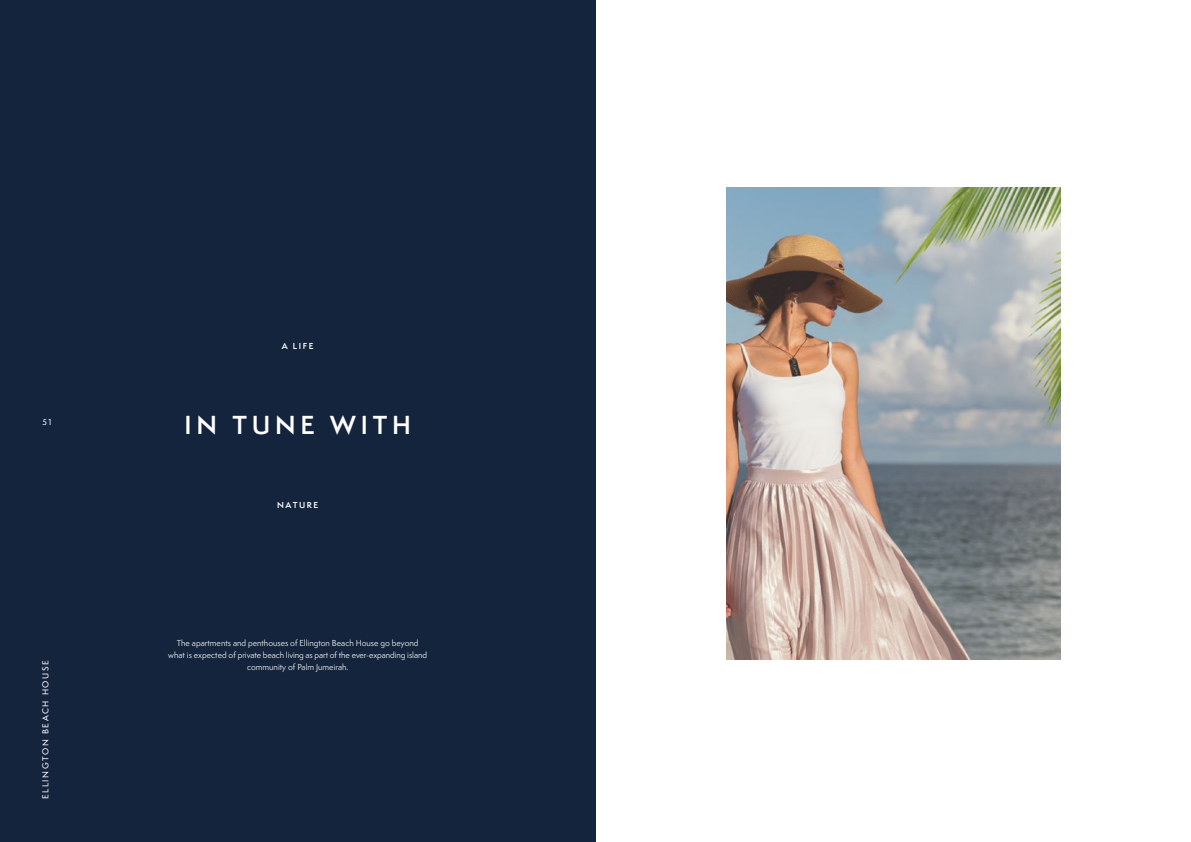
<style>
.page{position:relative;width:1191px;height:842px;background:#fff}
.page>*{position:absolute;margin:0;border:0;box-sizing:border-box;transform-origin:0 0}
.t1{font:600 24px "Semplicita Pro";letter-spacing:.2em;color:#fff}
.t2{font:8px/12px "Semplicita Pro";color:#fff;text-align:center}
.t3{font:500 8px "Semplicita Pro";letter-spacing:.2em;color:#fff}
.t4{font:600 8px "Semplicita Pro";letter-spacing:.2em;color:#fff}
</style>
<div class="page">
<div style="left:0;top:0;width:595px;height:842px;background:#14243d"></div>
<img style="left:726px;top:188px;width:334px;height:471px">
<p class="t3" style="left:43px;top:417px;width:11px">51</p>
<p class="t3" style="left:40px;top:799px;width:141px;rotate:-90deg">ELLINGTON BEACH HOUSE</p>
<p class="t4" style="left:282px;top:340px;width:33px">A LIFE</p>
<h1 class="t1" style="left:185px;top:408px;width:228px">IN TUNE WITH</h1>
<p class="t4" style="left:277px;top:499px;width:43px">NATURE</p>
<p class="t2" style="left:168px;top:637px;width:260px">The apartments and penthouses of Ellington Beach House go beyond what is expected of private beach living as part of the ever-expanding island community of Palm Jumeirah.</p>
</div>
